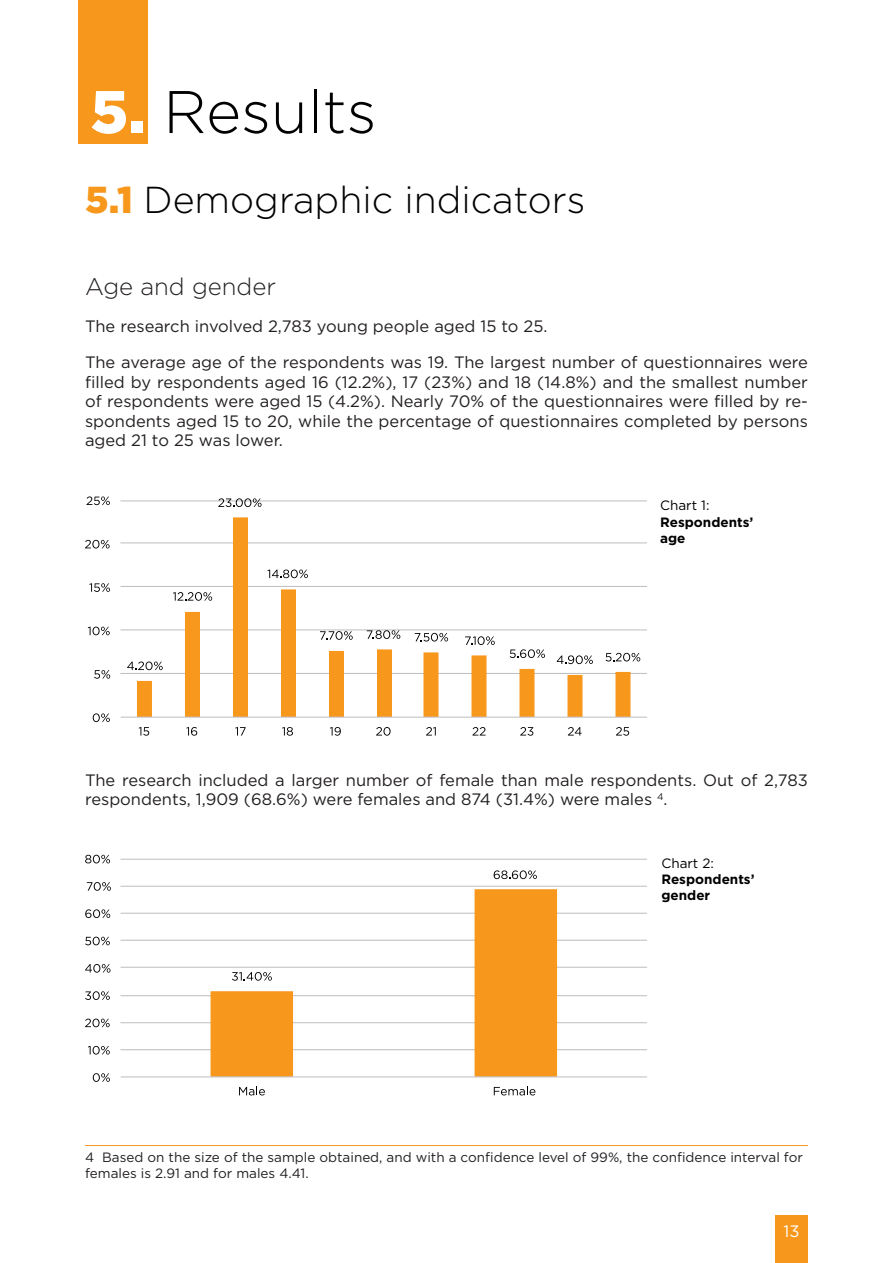
<style>
.page{position:relative;width:893px;height:1263px;background:#fff}
.page>*{position:absolute;margin:0;border:0;box-sizing:border-box;transform-origin:0 0}
.Heading_1{font:300 60px "Gotham";color:#000001}
.Heading_2{font:300 37.5px "Gotham";color:#000001}
.t1{font:300 24px "Gotham";color:#231f20}
.t2{font:16.5px/19.5px "Gotham";color:#231f20;text-align:justify}
.t3{font:16.5px "Gotham";color:#fff}
.t4{font:13.5px/16.2px "Gotham";color:#231f20}
.t5{font:700 13.5px/16.2px "Gotham";color:#000001}
.s1{font-weight:900;color:#fff}
.s2{font-weight:900;color:#f7981d}
.s3{font-weight:400}
</style>
<div class="page">
<div style="left:775px;top:1215px;width:33px;height:48px;background:#f7981d"></div>
<div style="left:79px;top:0;width:69px;height:144px;background:#f7981d"></div>
<hr style="left:85px;top:1145px;width:723px;height:1px;background:#f7981d">
<hr style="left:120px;top:501px;width:527px;height:1px;background:#bcbdc0">
<hr style="left:120px;top:543px;width:527px;height:1px;background:#bcbdc0">
<hr style="left:120px;top:586px;width:527px;height:1px;background:#bcbdc0">
<hr style="left:120px;top:630px;width:527px;height:1px;background:#bcbdc0">
<hr style="left:120px;top:673px;width:527px;height:1px;background:#bcbdc0">
<svg style="left:137px;top:517px;width:493px;height:200px"></svg>
<hr style="left:121px;top:717px;width:526px;height:1px;background:#bcbdc0">
<svg style="left:127px;top:661px;width:36px;height:9px"></svg>
<svg style="left:173px;top:592px;width:39px;height:9px"></svg>
<svg style="left:218px;top:498px;width:44px;height:9px"></svg>
<svg style="left:267px;top:569px;width:41px;height:9px"></svg>
<svg style="left:320px;top:631px;width:33px;height:9px"></svg>
<svg style="left:367px;top:630px;width:33px;height:9px"></svg>
<svg style="left:415px;top:633px;width:33px;height:8px"></svg>
<svg style="left:465px;top:636px;width:30px;height:9px"></svg>
<svg style="left:510px;top:649px;width:35px;height:9px"></svg>
<svg style="left:557px;top:655px;width:36px;height:9px"></svg>
<svg style="left:605px;top:653px;width:35px;height:8px"></svg>
<svg style="left:93px;top:713px;width:17px;height:9px"></svg>
<svg style="left:94px;top:670px;width:16px;height:9px"></svg>
<svg style="left:88px;top:627px;width:22px;height:8px"></svg>
<svg style="left:89px;top:583px;width:21px;height:9px"></svg>
<svg style="left:85px;top:540px;width:25px;height:8px"></svg>
<svg style="left:87px;top:496px;width:23px;height:9px"></svg>
<svg style="left:139px;top:727px;width:10px;height:9px"></svg>
<svg style="left:186px;top:727px;width:11px;height:9px"></svg>
<svg style="left:235px;top:727px;width:11px;height:8px"></svg>
<svg style="left:282px;top:727px;width:11px;height:9px"></svg>
<svg style="left:330px;top:727px;width:11px;height:9px"></svg>
<svg style="left:376px;top:727px;width:15px;height:9px"></svg>
<svg style="left:426px;top:727px;width:10px;height:8px"></svg>
<svg style="left:472px;top:727px;width:13px;height:8px"></svg>
<svg style="left:520px;top:727px;width:13px;height:9px"></svg>
<svg style="left:568px;top:727px;width:14px;height:8px"></svg>
<svg style="left:616px;top:727px;width:13px;height:9px"></svg>
<hr style="left:121px;top:859px;width:526px;height:1px;background:#bcbdc0">
<hr style="left:121px;top:886px;width:526px;height:1px;background:#bcbdc0">
<hr style="left:121px;top:913px;width:526px;height:1px;background:#bcbdc0">
<hr style="left:121px;top:940px;width:526px;height:1px;background:#bcbdc0">
<hr style="left:121px;top:967px;width:526px;height:1px;background:#bcbdc0">
<hr style="left:121px;top:995px;width:526px;height:1px;background:#bcbdc0">
<hr style="left:121px;top:1022px;width:526px;height:1px;background:#bcbdc0">
<hr style="left:121px;top:1049px;width:526px;height:1px;background:#bcbdc0">
<svg style="left:211px;top:889px;width:346px;height:188px"></svg>
<hr style="left:121px;top:1077px;width:526px;height:1px;background:#bcbdc0">
<svg style="left:232px;top:972px;width:40px;height:9px"></svg>
<svg style="left:494px;top:870px;width:43px;height:9px"></svg>
<svg style="left:93px;top:1073px;width:17px;height:9px"></svg>
<svg style="left:88px;top:1046px;width:22px;height:8px"></svg>
<svg style="left:85px;top:1018px;width:25px;height:9px"></svg>
<svg style="left:85px;top:991px;width:25px;height:9px"></svg>
<svg style="left:85px;top:964px;width:26px;height:9px"></svg>
<svg style="left:85px;top:937px;width:25px;height:8px"></svg>
<svg style="left:85px;top:909px;width:25px;height:9px"></svg>
<svg style="left:87px;top:882px;width:24px;height:9px"></svg>
<svg style="left:85px;top:855px;width:25px;height:8px"></svg>
<svg style="left:239px;top:1086px;width:26px;height:9px"></svg>
<svg style="left:494px;top:1086px;width:41px;height:9px"></svg>
<p class="Heading_1" style="left:90px;top:74px;width:288px"><span class="s1">5.</span> Results</p>
<p class="Heading_2" style="left:85px;top:176px;width:502px"><span class="s2">5.1</span> Demographic indicators</p>
<p class="t1" style="left:85px;top:272px;width:192px">Age and gender</p>
<p class="t2" style="left:85px;top:316px;width:464px">The research involved 2,783 young people aged 15 to 25.</p>
<p class="t2" style="left:85px;top:352px;width:724px">The average age of the respondents was 19. The largest number of questionnaires were filled by respondents aged 16 (12.2%), 17 (23%) and 18 (14.8%) and the smallest number of respondents were aged 15 (4.2%). Nearly 70% of the questionnaires were filled by re&shy;spondents aged 15 to 20, while the percentage of questionnaires completed by persons aged 21 to 25 was lower.</p>
<p class="t5" style="left:660px;top:497px;width:95px"><span class="s3">Chart 1:<br></span>Respondents’ age</p>
<p class="t2" style="left:85px;top:769px;width:724px">The research included a larger number of female than male respondents. Out of 2,783 respondents, 1,909 (68.6%) were females and 874 (31.4%) were males <sup>4</sup>.</p>
<p class="t5" style="left:661px;top:855px;width:95px"><span class="s3">Chart 2:<br></span>Respondents’ gender</p>
<p class="t4" style="left:85px;top:1148px;width:719px">4 Based on the size of the sample obtained, and with a confidence level of 99%, the confidence interval for females is 2.91 and for males 4.41.</p>
<p class="t3" style="left:783px;top:1220px;width:18px">13</p>
</div>
